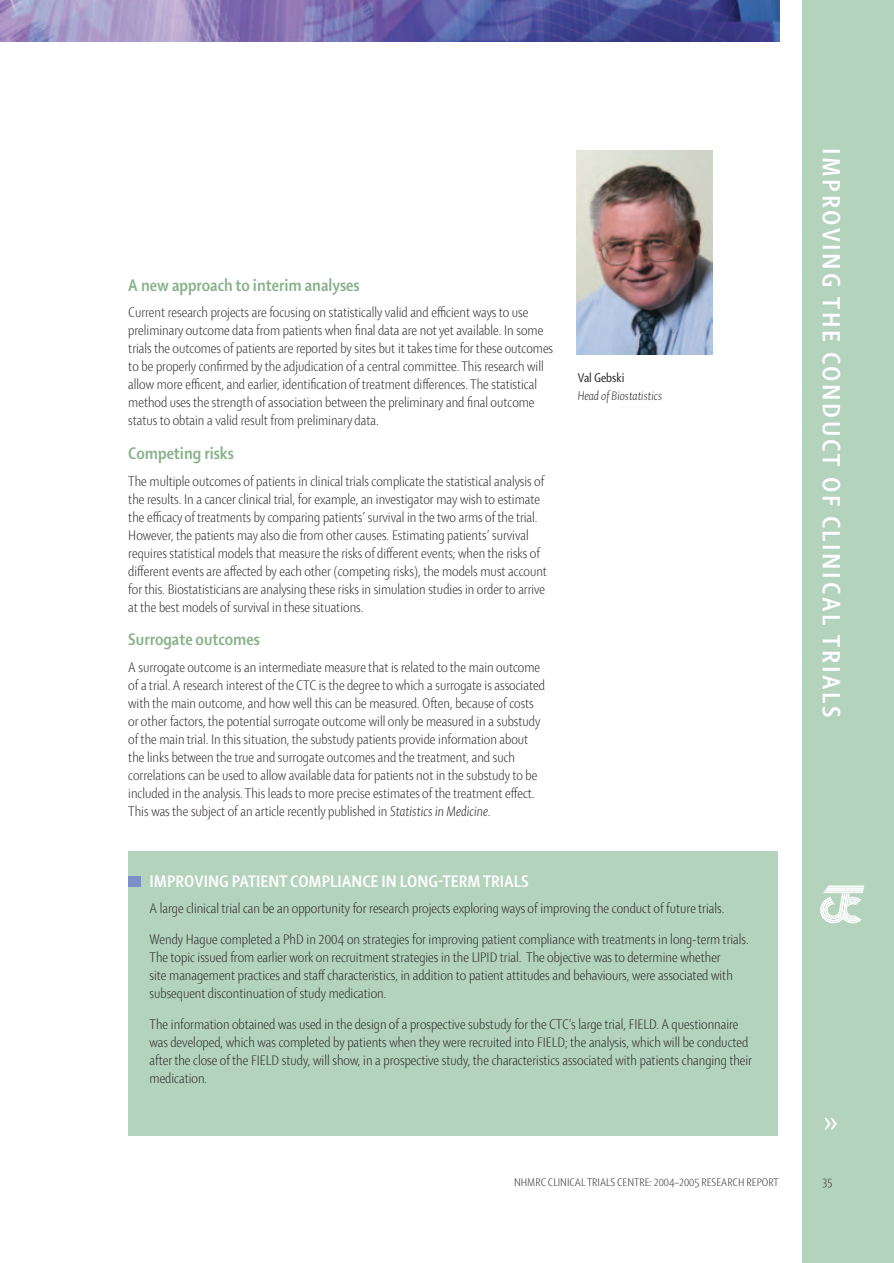
<style>
.page{position:relative;width:894px;height:1263px;background:#fff}
.page>*{position:absolute;margin:0;border:0;box-sizing:border-box;transform-origin:0 0}
.t1{font:condensed 36px "Shaker 2";color:#fff}
.t2{font:700 condensed 27px "Shaker 2";letter-spacing:.1em;color:#fff}
.t3{font:700 condensed 18px "Shaker 2";color:#88b28a}
.t4{font:700 condensed 18px "Shaker 2";color:#fff}
.t5{font:300 condensed 15px/18px "Shaker 2";color:#231f20}
.t6{font:italic 300 condensed 13.5px "Shaker 2";color:#231f20}
.t7{font:condensed 13.5px "Shaker 2";color:#231f20}
.t8{font:300 condensed 12px "Shaker 2";color:#231f20}
.s1{font-style:italic}
</style>
<div class="page">
<img style="left:0;top:0;width:779px;height:41px">
<div style="left:802px;top:0;width:91px;height:1262px;background:#b4d3bc"></div>
<svg style="left:820px;top:885px;width:44px;height:38px"></svg>
<img style="left:576px;top:150px;width:136px;height:204px">
<div style="left:128px;top:851px;width:649px;height:284px;background:#b4d3bc"></div>
<div style="left:128px;top:875px;width:13px;height:11px;background:#7b8fc8"></div>
<p class="t3" style="left:128px;top:278px;width:233px">A new approach to interim analyses</p>
<p class="t5" style="left:128px;top:304px;width:426px">Current research projects are focusing on statistically valid and efficient ways to use preliminary outcome data from patients when final data are not yet available. In some trials the outcomes of patients are reported by sites but it takes time for these outcomes to be properly confirmed by the adjudication of a central committee. This research will allow more efficent, and earlier, identification of treatment differences. The statistical method uses the strength of association between the preliminary and final outcome status to obtain a valid result from preliminary data.</p>
<p class="t3" style="left:128px;top:446px;width:107px">Competing risks</p>
<p class="t5" style="left:128px;top:473px;width:420px">The multiple outcomes of patients in clinical trials complicate the statistical analysis of the results. In a cancer clinical trial, for example, an investigator may wish to estimate the efficacy of treatments by comparing patients’ survival in the two arms of the trial.<br>However, the patients may also die from other causes. Estimating patients’ survival requires statistical models that measure the risks of different events; when the risks of different events are affected by each other (competing risks), the models must account for this. Biostatisticians are analysing these risks in simulation studies in order to arrive at the best models of survival in these situations.</p>
<p class="t3" style="left:128px;top:632px;width:133px">Surrogate outcomes</p>
<p class="t5" style="left:128px;top:659px;width:418px">A surrogate outcome is an intermediate measure that is related to the main outcome of a trial. A research interest of the CTC is the degree to which a surrogate is associated with the main outcome, and how well this can be measured. Often, because of costs or other factors, the potential surrogate outcome will only be measured in a substudy of the main trial. In this situation, the substudy patients provide information about the links between the true and surrogate outcomes and the treatment, and such correlations can be used to allow available data for patients not in the substudy to be included in the analysis. This leads to more precise estimates of the treatment effect.<br>This was the subject of an article recently published in <span class="s1">Statistics in Medicine</span>.</p>
<p class="t7" style="left:577px;top:372px;width:48px">Val Gebski</p>
<p class="t6" style="left:577px;top:390px;width:86px">Head of Biostatistics</p>
<p class="t4" style="left:149px;top:873px;width:380px">IMPROVING PATIENT COMPLIANCE IN LONG-TERM TRIALS</p>
<p class="t5" style="left:149px;top:894px;width:600px;line-height:30.8px">A large clinical trial can be an opportunity for research projects exploring ways of improving the conduct of future trials.<br>Wendy Hague completed a PhD in 2004 on strategies for improving patient compliance with treatments in long-term trials.</p>
<p class="t5" style="left:149px;top:949px;width:584px">The topic issued from earlier work on recruitment strategies in the LIPID trial. The objective was to determine whether site management practices and staff characteristics, in addition to patient attitudes and behaviours, were associated with subsequent discontinuation of study medication.</p>
<p class="t5" style="left:149px;top:1016px;width:603px">The information obtained was used in the design of a prospective substudy for the CTC’s large trial, FIELD. A questionnaire was developed, which was completed by patients when they were recruited into FIELD; the analysis, which will be conducted after the close of the FIELD study, will show, in a prospective study, the characteristics associated with patients changing their medication.</p>
<h2 class="t2" style="left:842px;top:148px;width:571px;rotate:90deg">IMPROVING THE CONDUCT OF CLINICAL TRIALS</h2>
<h1 class="t1" style="left:822px;top:1109px;width:17px">»</h1>
<p class="t8" style="left:514px;top:1176px;width:266px">NHMRC CLINICAL TRIALS CENTRE: 2004–2005 RESEARCH REPORT</p>
<p class="t8" style="left:822px;top:1176px;width:12px">35</p>
</div>
